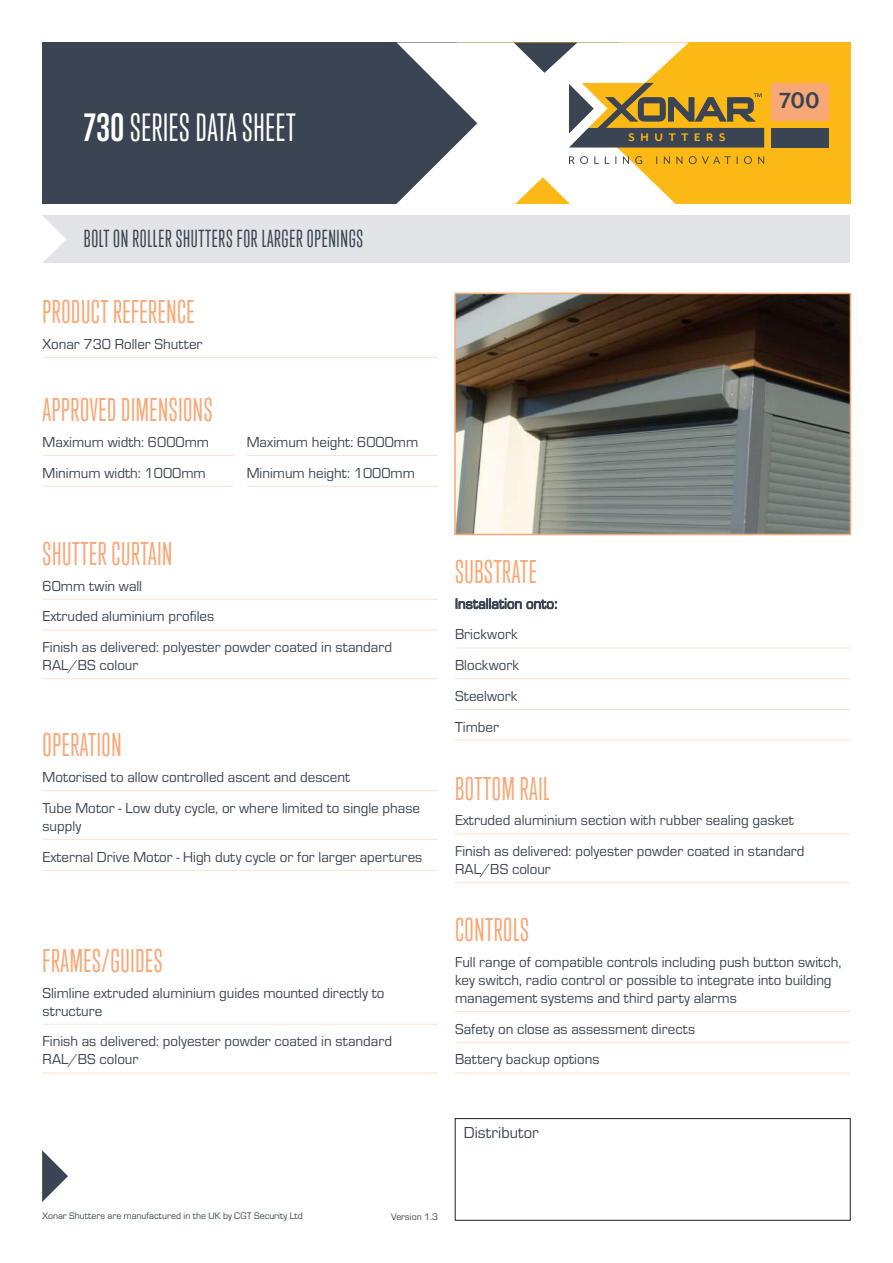
<style>
.page{position:relative;width:893px;height:1263px;background:#fff}
.page>*{position:absolute;margin:0;border:0;box-sizing:border-box;transform-origin:0 0}
.t1{font:36px "Trump Gothic Pro";letter-spacing:.02em;color:#fff}
.t2{font:30px "Trump Gothic Pro";letter-spacing:.02em;color:#f8a877}
.t3{font:700 25.5px "Mr Eaves XL Mod OT";color:#3a4452}
.t4{font:22.5px "Trump Gothic Pro";letter-spacing:.03em;color:#3a4452}
.t5{font:16.5px "Eurostile";color:#3a4452}
.t6{font:15px/30.8px "Eurostile";color:#3a4452}
.t7{font:700 12.75px "Mr Eaves XL Mod OT";letter-spacing:.45em;color:#fcb814}
.t8{font:9.75px "Eurostile";color:#3a4452}
.s1{font-weight:700}
</style>
<div class="page">
<div style="left:43px;top:43px;width:446px;height:161px;background:#3a4452"></div>
<div style="left:457px;top:43px;width:393px;height:161px;background:#fcb814"></div>
<svg style="left:396px;top:43px;width:280px;height:161px"></svg>
<div style="left:43px;top:216px;width:807px;height:47px;background:#e3e4e7"></div>
<img style="left:457px;top:296px;width:391px;height:236px">
<div style="left:454px;top:293px;width:397px;height:242px;border:2px solid #f8a877"></div>
<hr style="left:43px;top:357px;width:395px;height:1px;background:#fee2ce">
<hr style="left:43px;top:1024px;width:395px;height:1px;background:#fee2ce">
<hr style="left:43px;top:1073px;width:395px;height:1px;background:#fee2ce">
<hr style="left:43px;top:790px;width:395px;height:1px;background:#fee2ce">
<hr style="left:43px;top:839px;width:395px;height:1px;background:#fee2ce">
<hr style="left:43px;top:870px;width:395px;height:1px;background:#fee2ce">
<hr style="left:455px;top:1011px;width:395px;height:1px;background:#fee2ce">
<hr style="left:455px;top:1042px;width:395px;height:1px;background:#fee2ce">
<hr style="left:455px;top:1073px;width:395px;height:1px;background:#fee2ce">
<hr style="left:455px;top:834px;width:395px;height:1px;background:#fee2ce">
<hr style="left:455px;top:882px;width:395px;height:1px;background:#fee2ce">
<div style="left:455px;top:1118px;width:395px;height:102px;border:1px solid #231f20"></div>
<svg style="left:42px;top:1150px;width:26px;height:52px"></svg>
<div style="left:771px;top:83px;width:57px;height:38px;background:#f8a877"></div>
<div style="left:771px;top:128px;width:57px;height:20px;background:#3a4452"></div>
<svg style="left:445px;top:43px;width:320px;height:156px"></svg>
<hr style="left:455px;top:648px;width:395px;height:1px;background:#fee2ce">
<hr style="left:455px;top:678px;width:395px;height:1px;background:#fee2ce">
<hr style="left:455px;top:709px;width:395px;height:1px;background:#fee2ce">
<hr style="left:455px;top:740px;width:395px;height:1px;background:#fee2ce">
<svg style="left:456px;top:598px;width:101px;height:11px"></svg>
<hr style="left:43px;top:455px;width:191px;height:1px;background:#fee2ce">
<hr style="left:43px;top:486px;width:191px;height:1px;background:#fee2ce">
<hr style="left:247px;top:455px;width:191px;height:1px;background:#fee2ce">
<hr style="left:247px;top:486px;width:191px;height:1px;background:#fee2ce">
<hr style="left:43px;top:599px;width:395px;height:1px;background:#fee2ce">
<hr style="left:43px;top:630px;width:395px;height:1px;background:#fee2ce">
<hr style="left:43px;top:678px;width:395px;height:1px;background:#fee2ce">
<svg style="left:43px;top:216px;width:23px;height:46px"></svg>
<h1 class="t1" style="left:84px;top:107px;width:214px"><span class="s1">730</span> SERIES DATA SHEET</h1>
<p class="t7" style="left:628px;top:130px;width:98px">SHUTTERS</p>
<h3 class="t3" style="left:779px;top:86px;width:42px">700</h3>
<h3 class="t4" style="left:84px;top:226px;width:281px">BOLT ON ROLLER SHUTTERS FOR LARGER OPENINGS</h3>
<h2 class="t2" style="left:43px;top:295px;width:154px">PRODUCT REFERENCE</h2>
<p class="t6" style="left:43px;top:328px;width:161px">Xonar 730 Roller Shutter</p>
<h2 class="t2" style="left:43px;top:393px;width:171px">APPROVED DIMENSIONS</h2>
<p class="t6" style="left:43px;top:426px;width:168px">Maximum width: 6000mm<br>Minimum width: 1000mm</p>
<p class="t6" style="left:247px;top:426px;width:173px">Maximum height: 6000mm<br>Minimum height: 1000mm</p>
<h2 class="t2" style="left:43px;top:536px;width:131px">SHUTTER CURTAIN</h2>
<p class="t6" style="left:43px;top:569px;width:351px">60mm twin wall<br>Extruded aluminium profiles<br>Finish as delivered: polyester powder coated in standard</p>
<p class="t6" style="left:43px;top:649px;width:97px">RAL/BS colour</p>
<h2 class="t2" style="left:43px;top:728px;width:80px">OPERATION</h2>
<p class="t6" style="left:43px;top:761px;width:379px">Motorised to allow controlled ascent and descent<br>Tube Motor - Low duty cycle, or where limited to single phase</p>
<p class="t6" style="left:43px;top:810px;width:381px">supply<br>External Drive Motor - High duty cycle or for larger apertures</p>
<h2 class="t2" style="left:43px;top:943px;width:122px">FRAMES/GUIDES</h2>
<p class="t6" style="left:43px;top:983px;width:343px;line-height:18px">Slimline extruded aluminium guides mounted directly to structure</p>
<p class="t6" style="left:43px;top:1032px;width:351px;line-height:18px">Finish as delivered: polyester powder coated in standard<br>RAL/BS colour</p>
<h2 class="t2" style="left:455px;top:554px;width:83px">SUBSTRATE</h2>
<p class="t6" style="left:455px;top:587px;width:104px">Installation onto:<br>Brickwork<br>Blockwork<br>Steelwork<br>Timber</p>
<h2 class="t2" style="left:455px;top:771px;width:96px">BOTTOM RAIL</h2>
<p class="t6" style="left:455px;top:804px;width:351px">Extruded aluminium section with rubber sealing gasket<br>Finish as delivered: polyester powder coated in standard</p>
<p class="t6" style="left:455px;top:853px;width:97px">RAL/BS colour</p>
<h2 class="t2" style="left:455px;top:913px;width:75px">CONTROLS</h2>
<p class="t6" style="left:455px;top:952px;width:388px;line-height:18px">Full range of compatible controls including push button switch, key switch, radio control or possible to integrate into building management systems and third party alarms</p>
<p class="t6" style="left:455px;top:1012px;width:242px">Safety on close as assessment directs<br>Battery backup options</p>
<p class="t5" style="left:464px;top:1122px;width:76px">Distributor</p>
<p class="t8" style="left:43px;top:1209px;width:262px">Xonar Shutters are manufactured in the UK by CGT Security Ltd</p>
<p class="t8" style="left:391px;top:1210px;width:48px">Version 1.3</p>
</div>
